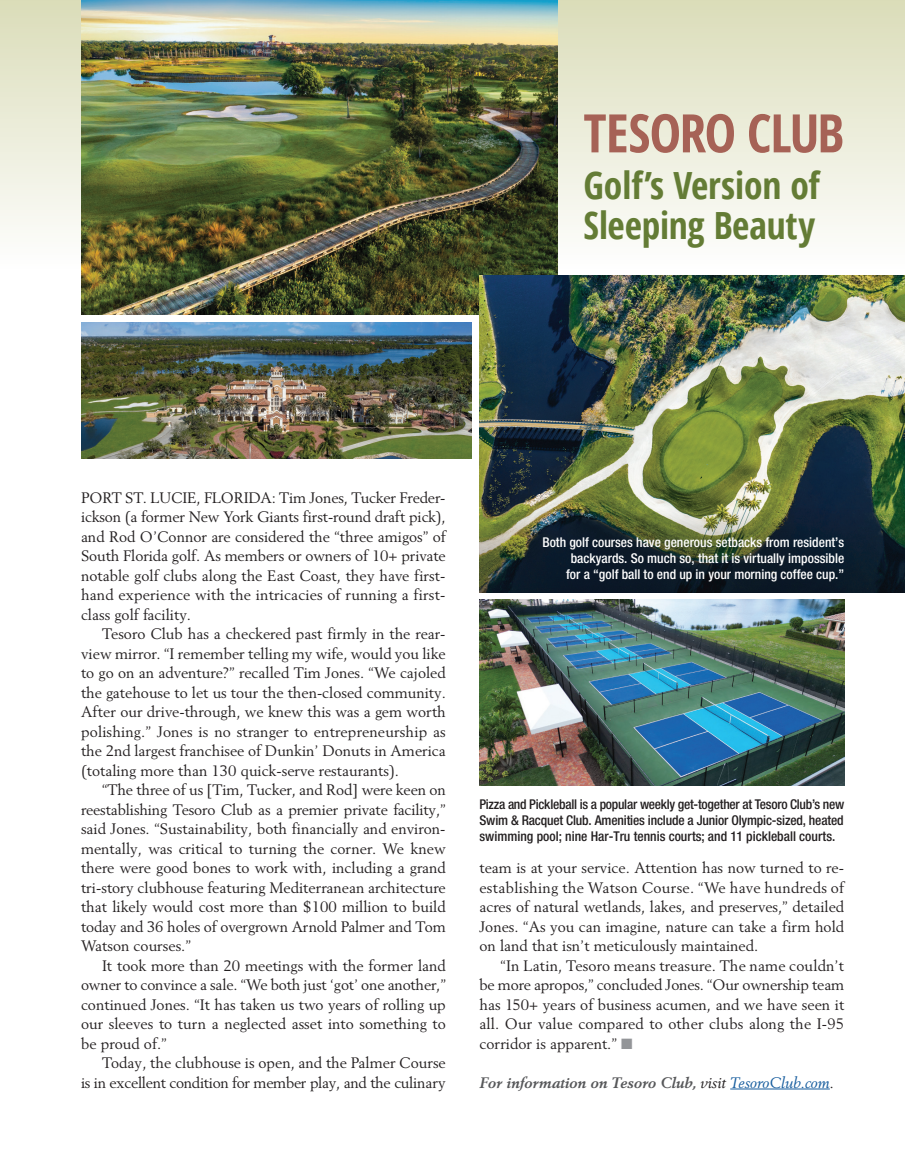
<style>
.page{position:relative;width:905px;height:1161px;background:#fff}
.page>*{position:absolute;margin:0;border:0;box-sizing:border-box;transform-origin:0 0}
.t1{font:700 condensed 53.1px "Open Sans";letter-spacing:-.025em;color:#a66256}
.t2{font:700 condensed 37.5px/40.5px "Open Sans";letter-spacing:-.005em;color:#647c35}
.t3{font:15px/19.5px "Berling";color:#231f20;text-align:justify}
.t4{font:15px/19.5px "Berling";letter-spacing:-.02em;color:#231f20;text-align:right}
.t5{font:italic 700 15px "Berling";color:#57585a}
.t6{font:13.5px/16px "Helvetica Neue LT Std Med Cn Regular";color:#231f20;text-align:justify}
.t7{font:13.5px/16px "Helvetica Neue LT Std Med Cn Regular";color:#fff;text-align:right}
.s1{color:#939598}
.s2{font-weight:400;color:#231f20}
.s3{font-weight:400;color:#175d9e}
</style>
<div class="page">
<div style="left:0;top:0;width:904px;height:270px;background:linear-gradient(to bottom,#dadcb9,#fefefe)"></div>
<hr style="left:730px;top:1089px;width:99px;height:1px;background:#175d9e">
<img style="left:81px;top:0;width:476px;height:314px">
<img style="left:81px;top:322px;width:390px;height:136px">
<img style="left:479px;top:600px;width:365px;height:186px">
<img style="left:479px;top:276px;width:425px;height:231px">
<svg style="left:479px;top:507px;width:425px;height:85px;background:#2d3b35"></svg>
<p class="t1" style="left:583px;top:96px;width:262px">TESORO CLUB</p>
<p class="t2" style="left:583px;top:164px;width:237px">Golf’s Version of<br>Sleeping Beauty</p>
<p class="t3" style="left:81px;top:487px;width:366px">PORT ST. LUCIE, FLORIDA: Tim Jones, Tucker Freder&shy;ickson (a former New York Giants first-round draft pick), and Rod O’Connor are considered the “three amigos” of South Florida golf. As members or owners of 10+ private notable golf clubs along the East Coast, they have first&shy;hand experience with the intricacies of running a first&shy;class golf facility.</p>
<p class="t3" style="left:81px;top:624px;width:366px;text-indent:21px">Tesoro Club has a checkered past firmly in the rear&shy;view mirror. “I remember telling my wife, would you like to go on an adventure?” recalled Tim Jones. “We cajoled the gatehouse to let us tour the then-closed community.<br>After our drive-through, we knew this was a gem worth polishing.” Jones is no stranger to entrepreneurship as the 2nd largest franchisee of Dunkin’ Donuts in America (totaling more than 130 quick-serve restaurants).</p>
<p class="t3" style="left:81px;top:780px;width:366px;text-indent:21px">“The three of us [Tim, Tucker, and Rod] were keen on reestablishing Tesoro Club as a premier private facility,” said Jones. “Sustainability, both financially and environ&shy;mentally, was critical to turning the corner. We knew there were good bones to work with, including a grand tri-story clubhouse featuring Mediterranean architecture that likely would cost more than $100 million to build today and 36 holes of overgrown Arnold Palmer and Tom Watson courses.”</p>
<p class="t3" style="left:81px;top:955px;width:366px;text-indent:21px">It took more than 20 meetings with the former land owner to convince a sale. “We both just ‘got’ one another,” continued Jones. “It has taken us two years of rolling up our sleeves to turn a neglected asset into something to be proud of.”</p>
<p class="t4" style="left:81px;top:1053px;width:366px">Today, the clubhouse is open, and the Palmer Course<br>is in excellent condition for member play, and the culinary</p>
<p class="t7" style="left:542px;top:534px;width:303px">Both golf courses have generous setbacks from resident’s backyards. So much so, that it is virtually impossible<br>for a “golf ball to end up in your morning coffee cup.”</p>
<p class="t6" style="left:479px;top:796px;width:366px">Pizza and Pickleball is a popular weekly get-together at Tesoro Club’s new Swim &amp; Racquet Club. Amenities include a Junior Olympic-sized, heated swimming pool; nine Har-Tru tennis courts; and 11 pickleball courts.</p>
<p class="t3" style="left:479px;top:858px;width:366px">team is at your service. Attention has now turned to re&shy;establishing the Watson Course. “We have hundreds of acres of natural wetlands, lakes, and preserves,” detailed Jones. “As you can imagine, nature can take a firm hold on land that isn’t meticulously maintained.</p>
<p class="t3" style="left:479px;top:955px;width:366px;text-indent:21px">“In Latin, Tesoro means treasure. The name couldn’t be more apropos,” concluded Jones. “Our ownership team has 150+ years of business acumen, and we have seen it all. Our value compared to other clubs along the I-95 corridor is apparent.” <span class="s1">■</span></p>
<p class="t5" style="left:479px;top:1073px;width:356px">For information on Tesoro Club, <span class="s2">visit</span> <span class="s3">TesoroClub.com</span><span class="s2">.</span></p>
</div>
